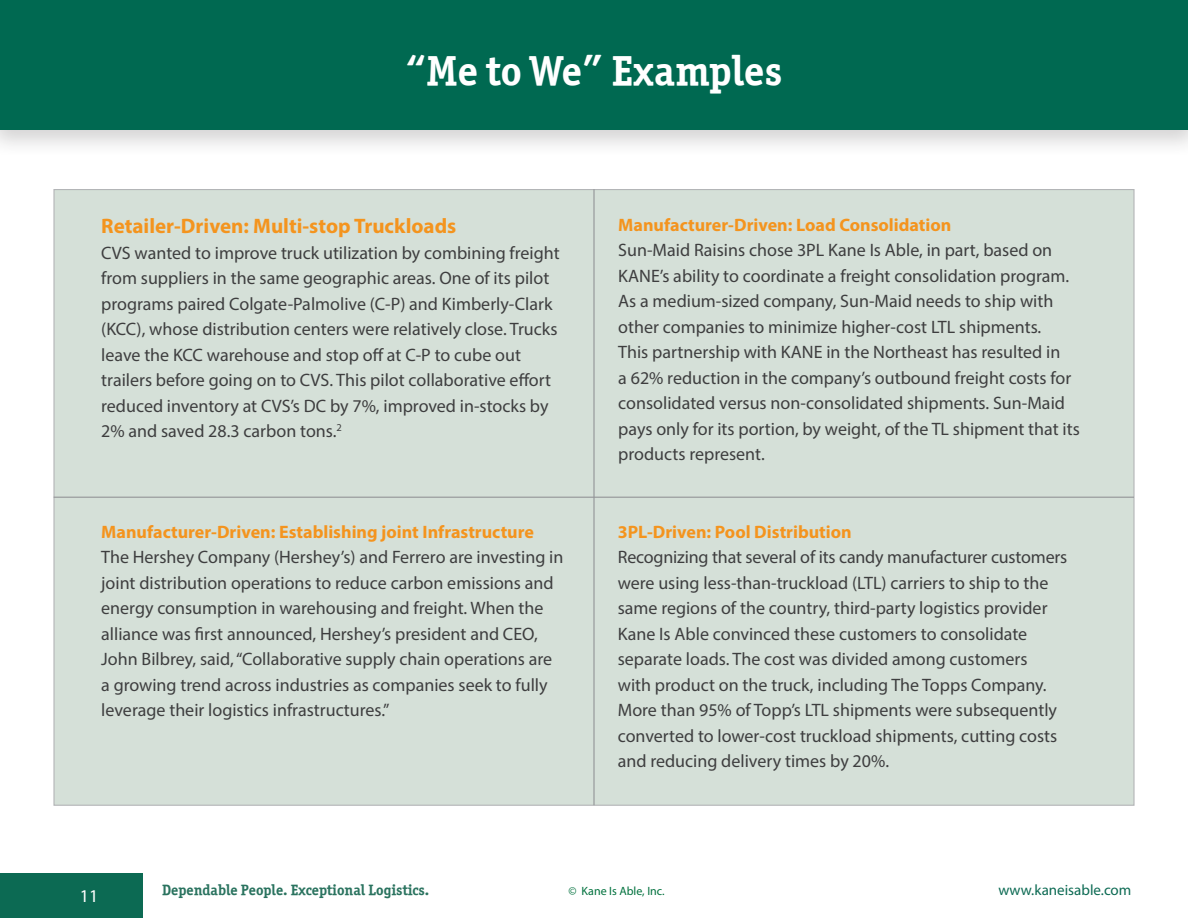
<style>
.page{position:relative;width:1188px;height:918px;background:#fff}
.page>*{position:absolute;margin:0;border:0;box-sizing:border-box;transform-origin:0 0}
.t1{font:42px "Officina Serif OSITCTT Bold";color:#fff}
.t2{font:700 21px "Myriad Pro";color:#f4941e}
.text{font:18px/25.5px "Myriad Pro";color:#3e3e3f}
.t3{font:700 18px "Myriad Pro";color:#f4941e}
.t4{font:18px "Myriad Pro";color:#fff}
.t5{font:15px "Officina Serif OSITCTT Bold";color:#2a735f}
.t6{font:15px "Myriad Pro";color:#0c6a53}
.t7{font:12px "Myriad Pro";color:#00713d}
</style>
<div class="page">
<div style="left:0;top:874px;width:143px;height:44px;background:#0c6a53"></div>
<div style="left:0;top:0;width:1188px;height:158px;background:#231f20;opacity:.2"></div>
<div style="left:0;top:0;width:1188px;height:129px;background:#006951"></div>
<div style="left:53px;top:189px;width:1082px;height:617px;background:#d5e0d8;border:1px solid #939598"></div>
<hr style="left:593px;top:189px;width:2px;height:616px;background:#939598">
<hr style="left:54px;top:497px;width:1080px;height:1px;background:#939598">
<p class="t1" style="left:406px;top:44px;width:378px">“Me to We” Examples</p>
<p class="t2" style="left:101px;top:212px;width:357px">Retailer-Driven: Multi-stop Truckloads</p>
<p class="text" style="left:101px;top:239px;width:460px">CVS wanted to improve truck utilization by combining freight from suppliers in the same geographic areas. One of its pilot programs paired Colgate-Palmolive (C-P) and Kimberly-Clark (KCC), whose distribution centers were relatively close. Trucks leave the KCC warehouse and stop off at C-P to cube out trailers before going on to CVS. This pilot collaborative effort reduced inventory at CVS’s DC by 7%, improved in-stocks by 2% and saved 28.3 carbon tons.<sup>2</sup></p>
<p class="t3" style="left:101px;top:520px;width:434px">Manufacturer-Driven: Establishing joint Infrastructure</p>
<p class="text" style="left:101px;top:544px;width:464px">The Hershey Company (Hershey’s) and Ferrero are investing in joint distribution operations to reduce carbon emissions and energy consumption in warehousing and freight. When the alliance was first announced, Hershey’s president and CEO, John Bilbrey, said, “Collaborative supply chain operations are a growing trend across industries as companies seek to fully leverage their logistics infrastructures.”</p>
<p class="t3" style="left:618px;top:213px;width:335px">Manufacturer-Driven: Load Consolidation</p>
<p class="text" style="left:618px;top:237px;width:463px">Sun-Maid Raisins chose 3PL Kane Is Able, in part, based on KANE’s ability to coordinate a freight consolidation program.<br>As a medium-sized company, Sun-Maid needs to ship with other companies to minimize higher-cost LTL shipments.<br>This partnership with KANE in the Northeast has resulted in<br>a 62% reduction in the company’s outbound freight costs for consolidated versus non-consolidated shipments. Sun-Maid pays only for its portion, by weight, of the TL shipment that its products represent.</p>
<p class="t3" style="left:618px;top:520px;width:236px">3PL-Driven: Pool Distribution</p>
<p class="text" style="left:618px;top:544px;width:451px">Recognizing that several of its candy manufacturer customers were using less-than-truckload (LTL) carriers to ship to the same regions of the country, third-party logistics provider Kane Is Able convinced these customers to consolidate separate loads. The cost was divided among customers<br>with product on the truck, including The Topps Company.<br>More than 95% of Topp’s LTL shipments were subsequently converted to lower-cost truckload shipments, cutting costs and reducing delivery times by 20%.</p>
<p class="t4" style="left:80px;top:885px;width:20px">11</p>
<p class="t5" style="left:162px;top:880px;width:269px">Dependable People. Exceptional Logistics.</p>
<p class="t7" style="left:568px;top:883px;width:98px">© Kane Is Able, Inc.</p>
<p class="t6" style="left:998px;top:880px;width:134px">www.kaneisable.com</p>
</div>
